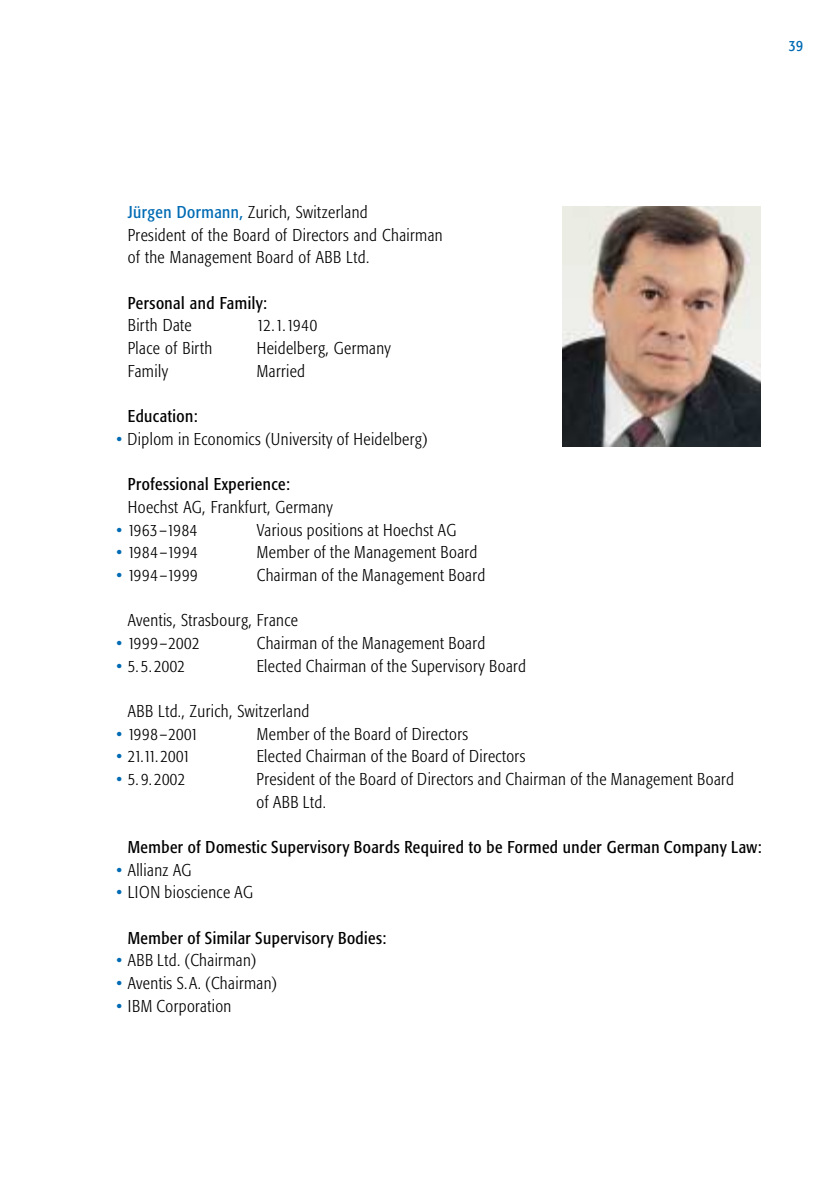
<style>
.page{position:relative;width:838px;height:1190px;background:#fff}
.page>*{position:absolute;margin:0;border:0;box-sizing:border-box;transform-origin:0 0}
.t1{font:300 17px/22.6px "Formata Condensed";letter-spacing:.025em;color:#000}
.t2{font:17px "Formata Condensed";letter-spacing:.025em;color:#000}
.t3{font:300 17px "Formata Condensed";letter-spacing:.045em;color:#000}
.t4{font:15.4px "Formata Condensed";color:#006bb4}
.s1{font-weight:400;color:#006bb4}
</style>
<div class="page">
<img style="left:562px;top:207px;width:199px;height:239px">
<p class="t4" style="left:789px;top:40px;width:16px">39</p>
<p class="t1" style="left:128px;top:203px;width:316px"><span class="s1">Jürgen Dormann,</span> Zurich, Switzerland<br>President of the Board of Directors and Chairman of the Management Board of ABB Ltd.</p>
<p class="t2" style="left:128px;top:297px;width:141px">Personal and Family:</p>
<p class="t1" style="left:128px;top:316px;width:65px">Birth Date</p>
<p class="t1" style="left:257px;top:316px;width:62px">12.1.1940</p>
<p class="t1" style="left:128px;top:339px;width:86px">Place of Birth</p>
<p class="t1" style="left:257px;top:339px;width:136px">Heidelberg, Germany</p>
<p class="t1" style="left:128px;top:361px;width:42px">Family</p>
<p class="t1" style="left:257px;top:361px;width:50px">Married</p>
<p class="t2" style="left:128px;top:410px;width:71px">Education:</p>
<p class="t1" style="left:116px;top:429px;width:313px"><span class="s1">•</span> Diplom in Economics (University of Heidelberg)</p>
<p class="t2" style="left:128px;top:478px;width:164px">Professional Experience:</p>
<p class="t1" style="left:128px;top:498px;width:207px">Hoechst AG, Frankfurt, Germany</p>
<p class="t1" style="left:116px;top:520px;width:82px"><span class="s1">•</span> 1963–1984</p>
<p class="t1" style="left:257px;top:520px;width:201px">Various positions at Hoechst AG</p>
<p class="t3" style="left:116px;top:546px;width:83px"><span class="s1">•</span> 1984–1994</p>
<p class="t1" style="left:257px;top:543px;width:222px">Member of the Management Board</p>
<p class="t3" style="left:116px;top:569px;width:83px"><span class="s1">•</span> 1994–1999</p>
<p class="t1" style="left:257px;top:566px;width:230px">Chairman of the Management Board</p>
<p class="t1" style="left:128px;top:611px;width:172px">Aventis, Strasbourg, France</p>
<p class="t1" style="left:116px;top:634px;width:84px"><span class="s1">•</span> 1999–2002</p>
<p class="t1" style="left:257px;top:634px;width:230px">Chairman of the Management Board</p>
<p class="t1" style="left:116px;top:656px;width:70px"><span class="s1">•</span> 5.5.2002</p>
<p class="t1" style="left:257px;top:656px;width:271px">Elected Chairman of the Supervisory Board</p>
<p class="t1" style="left:128px;top:702px;width:183px">ABB Ltd., Zurich, Switzerland</p>
<p class="t1" style="left:116px;top:724px;width:83px"><span class="s1">•</span> 1998–2001</p>
<p class="t1" style="left:257px;top:724px;width:213px">Member of the Board of Directors</p>
<p class="t1" style="left:116px;top:747px;width:75px"><span class="s1">•</span> 21.11. 2001</p>
<p class="t1" style="left:257px;top:747px;width:270px">Elected Chairman of the Board of Directors</p>
<p class="t1" style="left:116px;top:770px;width:70px"><span class="s1">•</span> 5.9.2002</p>
<p class="t1" style="left:257px;top:770px;width:479px">President of the Board of Directors and Chairman of the Management Board of ABB Ltd.</p>
<p class="t2" style="left:128px;top:841px;width:635px">Member of Domestic Supervisory Boards Required to be Formed under German Company Law:</p>
<p class="t1" style="left:116px;top:860px;width:77px"><span class="s1">•</span> Allianz AG</p>
<p class="t1" style="left:116px;top:883px;width:138px"><span class="s1">•</span> LION bioscience AG</p>
<p class="t2" style="left:128px;top:932px;width:260px">Member of Similar Supervisory Bodies:</p>
<p class="t1" style="left:116px;top:951px;width:142px"><span class="s1">•</span> ABB Ltd. (Chairman)</p>
<p class="t1" style="left:116px;top:974px;width:162px"><span class="s1">•</span> Aventis S.A. (Chairman)</p>
<p class="t1" style="left:116px;top:996px;width:117px"><span class="s1">•</span> IBM Corporation</p>
</div>
